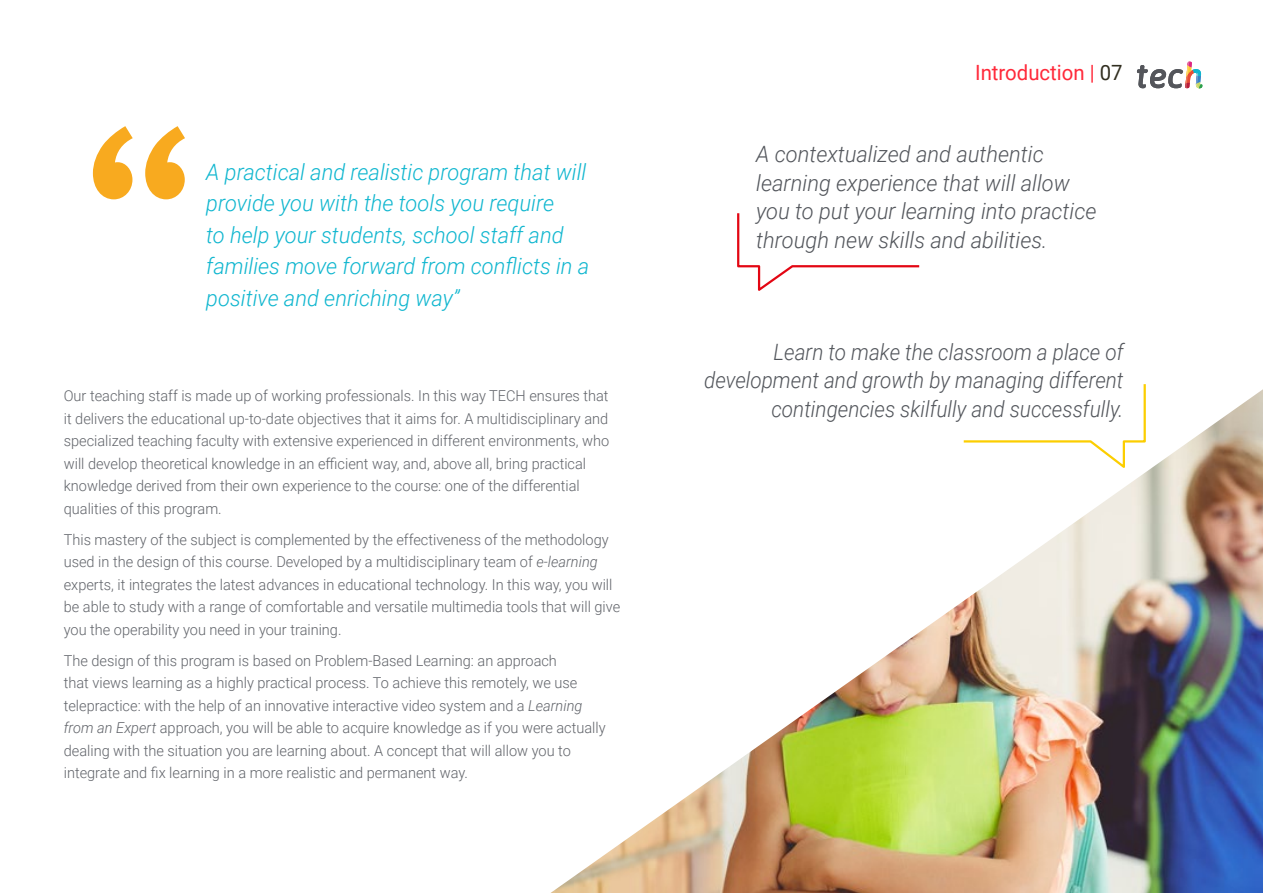
<style>
.page{position:relative;width:1263px;height:893px;background:#fff}
.page>*{position:absolute;margin:0;border:0;box-sizing:border-box;transform-origin:0 0}
.t1{font:italic 300 22.5px/31.5px "Roboto";color:#0fb6cf}
.t2{font:italic 300 22.5px/28.5px "Roboto";color:#52555b}
.t3{font:italic 300 22.5px/28.5px "Roboto";color:#52555b;text-align:right;scale:.92 1}
.t4{font:21px "Roboto";color:#ff293a}
.t5{font:300 15px/22.5px "Roboto";color:#61646a}
.s1{font-style:italic}
.s2{color:#312e20}
</style>
<div class="page">
<svg style="left:93px;top:126px;width:92px;height:73px"></svg>
<img style="left:551px;top:389px;width:712px;height:504px">
<svg style="left:961px;top:384px;width:186px;height:87px"></svg>
<svg style="left:737px;top:213px;width:183px;height:78px"></svg>
<svg style="left:1137px;top:62px;width:65px;height:27px"></svg>
<h1 class="t1" style="left:206px;top:155px;width:385px">A practical and realistic program that will provide you with the tools you require<br>to help your students, school staff and families move forward from conflicts in a positive and enriching way”</h1>
<p class="t5" style="left:64px;top:384px;width:547px">Our teaching staff is made up of working professionals. In this way TECH ensures that it delivers the educational up-to-date objectives that it aims for. A multidisciplinary and specialized teaching faculty with extensive experienced in different environments, who will develop theoretical knowledge in an efficient way, and, above all, bring practical knowledge derived from their own experience to the course: one of the differential qualities of this program.</p>
<p class="t5" style="left:64px;top:528px;width:558px">This mastery of the subject is complemented by the effectiveness of the methodology used in the design of this course. Developed by a multidisciplinary team of <span class="s1">e-learning </span>experts, it integrates the latest advances in educational technology. In this way, you will be able to study with a range of comfortable and versatile multimedia tools that will give you the operability you need in your training.</p>
<p class="t5" style="left:64px;top:649px;width:543px">The design of this program is based on Problem-Based Learning: an approach<br>that views learning as a highly practical process. To achieve this remotely, we use telepractice: with the help of an innovative interactive video system and a <span class="s1">Learning from an Expert</span> approach, you will be able to acquire knowledge as if you were actually dealing with the situation you are learning about. A concept that will allow you to integrate and fix learning in a more realistic and permanent way.</p>
<h2 class="t4" style="left:975px;top:57px;width:149px">Introduction | <span class="s2">07</span></h2>
<h1 class="t2" style="left:756px;top:139px;width:342px">A contextualized and authentic learning experience that will allow you to put your learning into practice through new skills and abilities.</h1>
<h1 class="t3" style="left:704px;top:337px;width:457px">Learn to make the classroom a place of development and growth by managing different contingencies skilfully and successfully.</h1>
</div>
